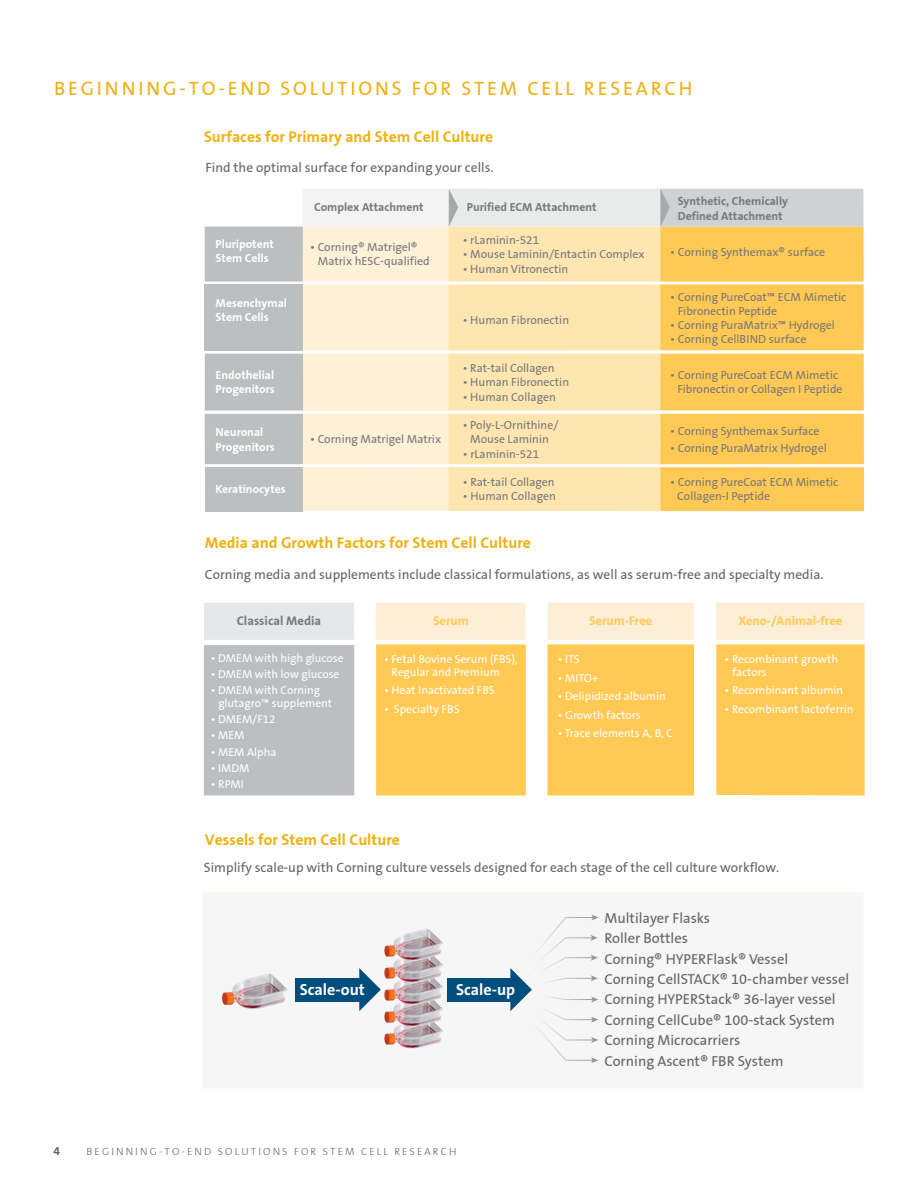
<style>
.page{position:relative;width:918px;height:1188px;background:#fff}
.page>*{position:absolute;margin:0;border:0;box-sizing:border-box;transform-origin:0 0}
.t1{font:19.5px "Corning Sans";letter-spacing:.15em;color:#eeb111}
.t2{font:700 16.05px "The Sans";color:#fff}
.t3{font:700 15.75px "Corning Sans";color:#eeb111}
.t4{font:14.55px/20.4px "Corning Sans";color:#636466}
.t5{font:13.5px "Corning Sans";color:#636466}
.t6{font:700 12.75px "Corning Sans";color:#ffc953}
.t7{font:700 12.75px "Corning Sans";color:#77787b}
.t8{font:700 12px "Corning Sans";color:#636466}
.t9{font:11.85px/14.2px "Corning Sans";color:#77787b}
.t10{font:700 11.85px/14.2px "Corning Sans";color:#fff}
.t11{font:700 11.85px/14.2px "Corning Sans";color:#77787b}
.t12{font:11.55px/12.8px "Corning Sans";color:#fff}
.t13{font:300 10.5px "Corning Sans";letter-spacing:.2em;color:#636466}
</style>
<div class="page">
<div style="left:202px;top:891px;width:662px;height:198px;background:#f6f6f6"></div>
<div style="left:303px;top:227px;width:561px;height:55px;background:#ffc953"></div>
<div style="left:303px;top:284px;width:561px;height:66px;background:#ffc953"></div>
<div style="left:303px;top:354px;width:561px;height:56px;background:#ffc953"></div>
<div style="left:303px;top:414px;width:561px;height:50px;background:#ffc953"></div>
<div style="left:303px;top:467px;width:561px;height:44px;background:#ffc953"></div>
<div style="left:303px;top:189px;width:561px;height:38px;background:#cfd1d2"></div>
<svg style="left:449px;top:189px;width:211px;height:322px;background:#fce7ba"></svg>
<svg style="left:660px;top:190px;width:10px;height:37px"></svg>
<svg style="left:303px;top:189px;width:146px;height:322px;background:#fdf1da"></svg>
<svg style="left:449px;top:189px;width:9px;height:38px"></svg>
<div style="left:205px;top:227px;width:98px;height:55px;background:#bcbec0"></div>
<div style="left:205px;top:284px;width:98px;height:66px;background:#bcbec0"></div>
<div style="left:205px;top:354px;width:98px;height:57px;background:#bcbec0"></div>
<div style="left:205px;top:414px;width:98px;height:50px;background:#bcbec0"></div>
<div style="left:205px;top:467px;width:98px;height:44px;background:#bcbec0"></div>
<div style="left:376px;top:603px;width:149px;height:37px;background:#fceed7"></div>
<div style="left:548px;top:603px;width:146px;height:37px;background:#fceed7"></div>
<div style="left:716px;top:603px;width:148px;height:37px;background:#fceed7"></div>
<div style="left:376px;top:644px;width:150px;height:152px;background:#ffc953"></div>
<div style="left:204px;top:603px;width:150px;height:37px;background:#e6e7e8"></div>
<div style="left:204px;top:645px;width:150px;height:151px;background:#bcbec0"></div>
<div style="left:547px;top:644px;width:147px;height:152px;background:#ffc953"></div>
<div style="left:716px;top:644px;width:149px;height:152px;background:#ffc953"></div>
<div style="left:296px;top:978px;width:66px;height:23px;background:#004e7d"></div>
<svg style="left:359px;top:968px;width:20px;height:43px"></svg>
<div style="left:447px;top:978px;width:66px;height:23px;background:#004e7d"></div>
<svg style="left:510px;top:915px;width:89px;height:148px"></svg>
<img style="left:384px;top:1039px;width:57px;height:10px">
<img style="left:384px;top:1017px;width:59px;height:22px">
<img style="left:221px;top:973px;width:66px;height:36px">
<img style="left:384px;top:995px;width:64px;height:22px">
<img style="left:379px;top:973px;width:64px;height:22px">
<img style="left:384px;top:928px;width:59px;height:45px">
<h1 class="t1" style="left:54px;top:77px;width:640px">BEGINNING-TO-END SOLUTIONS FOR STEM CELL RESEARCH</h1>
<h3 class="t3" style="left:204px;top:128px;width:291px">Surfaces for Primary and Stem Cell Culture</h3>
<p class="t5" style="left:206px;top:159px;width:290px">Find the optimal surface for expanding your cells.</p>
<p class="t10" style="left:216px;top:237px;width:60px">Pluripotent<br>Stem Cells</p>
<p class="t10" style="left:216px;top:296px;width:73px">Mesenchymal<br>Stem Cells</p>
<p class="t10" style="left:216px;top:368px;width:61px">Endothelial<br>Progenitors</p>
<p class="t10" style="left:216px;top:425px;width:61px">Neuronal<br>Progenitors</p>
<p class="t10" style="left:216px;top:482px;width:72px">Keratinocytes</p>
<p class="t11" style="left:314px;top:200px;width:111px">Complex Attachment</p>
<p class="t9" style="left:318px;top:240px;width:113px;text-indent:-8px">• Corning® Matrigel®<br>Matrix hESC-qualified</p>
<p class="t9" style="left:310px;top:432px;width:133px">• Corning Matrigel Matrix</p>
<p class="t11" style="left:467px;top:200px;width:131px">Purified ECM Attachment</p>
<p class="t11" style="left:678px;top:194px;width:112px">Synthetic, Chemically<br>Defined Attachment</p>
<p class="t9" style="left:463px;top:233px;width:78px">• rLaminin-521</p>
<p class="t9" style="left:463px;top:247px;width:183px">• Mouse Laminin/Entactin Complex</p>
<p class="t9" style="left:463px;top:262px;width:107px">• Human Vitronectin</p>
<p class="t9" style="left:463px;top:312px;width:108px">• Human Fibronectin</p>
<p class="t9" style="left:463px;top:361px;width:93px">• Rat-tail Collagen</p>
<p class="t9" style="left:463px;top:375px;width:108px">• Human Fibronectin</p>
<p class="t9" style="left:463px;top:389px;width:95px">• Human Collagen</p>
<p class="t9" style="left:463px;top:418px;width:97px;text-align:center">• Poly-L-Ornithine/<br>Mouse Laminin</p>
<p class="t9" style="left:463px;top:446px;width:78px">• rLaminin-521</p>
<p class="t9" style="left:463px;top:475px;width:93px">• Rat-tail Collagen</p>
<p class="t9" style="left:463px;top:489px;width:95px">• Human Collagen</p>
<p class="t9" style="left:670px;top:245px;width:157px">• Corning Synthemax® surface</p>
<p class="t9" style="left:678px;top:290px;width:170px;text-indent:-8px">• Corning PureCoat™ ECM Mimetic<br>Fibronectin Peptide</p>
<p class="t9" style="left:670px;top:318px;width:166px">• Corning PuraMatrix™ Hydrogel</p>
<p class="t9" style="left:670px;top:332px;width:138px">• Corning CellBIND surface</p>
<p class="t9" style="left:677px;top:368px;width:167px;text-indent:-7px">• Corning PureCoat ECM Mimetic<br>Fibronectin or Collagen I Peptide</p>
<p class="t9" style="left:670px;top:424px;width:151px">• Corning Synthemax Surface</p>
<p class="t9" style="left:670px;top:441px;width:158px">• Corning PuraMatrix Hydrogel</p>
<p class="t9" style="left:677px;top:475px;width:163px;text-indent:-7px">• Corning PureCoat ECM Mimetic<br>Collagen-I Peptide</p>
<h3 class="t3" style="left:205px;top:534px;width:328px">Media and Growth Factors for Stem Cell Culture</h3>
<p class="t5" style="left:205px;top:567px;width:620px">Corning media and supplements include classical formulations, as well as serum-free and specialty media.</p>
<p class="t7" style="left:237px;top:614px;width:86px">Classical Media</p>
<p class="t6" style="left:433px;top:614px;width:37px">Serum</p>
<p class="t6" style="left:589px;top:614px;width:65px">Serum-Free</p>
<p class="t6" style="left:738px;top:614px;width:106px">Xeno-/Animal-free</p>
<p class="t12" style="left:558px;top:653px;width:23px">• ITS</p>
<p class="t12" style="left:558px;top:671px;width:42px">• MITO+</p>
<p class="t12" style="left:558px;top:690px;width:110px">• Delipidized albumin</p>
<p class="t12" style="left:558px;top:709px;width:85px">• Growth factors</p>
<p class="t12" style="left:558px;top:727px;width:117px">• Trace elements A, B, C</p>
<p class="t12" style="left:211px;top:652px;width:134px">• DMEM with high glucose</p>
<p class="t12" style="left:211px;top:668px;width:130px">• DMEM with low glucose</p>
<p class="t12" style="left:218px;top:684px;width:115px;text-indent:-8px">• DMEM with Corning glutagro™ supplement</p>
<p class="t12" style="left:211px;top:713px;width:66px">• DMEM/F12</p>
<p class="t12" style="left:211px;top:729px;width:35px">• MEM</p>
<p class="t12" style="left:211px;top:745px;width:67px">• MEM Alpha</p>
<p class="t12" style="left:211px;top:762px;width:40px">• IMDM</p>
<p class="t12" style="left:211px;top:778px;width:35px">• RPMI</p>
<p class="t12" style="left:392px;top:653px;width:127px;text-indent:-8px">• Fetal Bovine Serum (FBS),<br>Regular and Premium</p>
<p class="t12" style="left:384px;top:684px;width:112px">• Heat Inactivated FBS</p>
<p class="t12" style="left:384px;top:703px;width:77px">• Specialty FBS</p>
<p class="t12" style="left:732px;top:653px;width:107px;text-indent:-8px">• Recombinant growth factors</p>
<p class="t12" style="left:725px;top:684px;width:120px">• Recombinant albumin</p>
<p class="t12" style="left:725px;top:703px;width:130px">• Recombinant lactoferrin</p>
<h3 class="t3" style="left:205px;top:831px;width:197px">Vessels for Stem Cell Culture</h3>
<p class="t5" style="left:204px;top:859px;width:577px">Simplify scale-up with Corning culture vessels designed for each stage of the cell culture workflow.</p>
<h2 class="t2" style="left:300px;top:979px;width:67px">Scale-out</h2>
<h2 class="t2" style="left:456px;top:979px;width:61px">Scale-up</h2>
<p class="t8" style="left:53px;top:1144px;width:8px">4</p>
<p class="t13" style="left:87px;top:1145px;width:371px">BEGINNING-TO-END SOLUTIONS FOR STEM CELL RESEARCH</p>
<p class="t4" style="left:605px;top:908px;width:246px">Multilayer Flasks<br>Roller Bottles<br>Corning® HYPERFlask® Vessel<br>Corning CellSTACK® 10-chamber vessel<br>Corning HYPERStack® 36-layer vessel<br>Corning CellCube® 100-stack System<br>Corning Microcarriers<br>Corning Ascent® FBR System</p>
</div>
